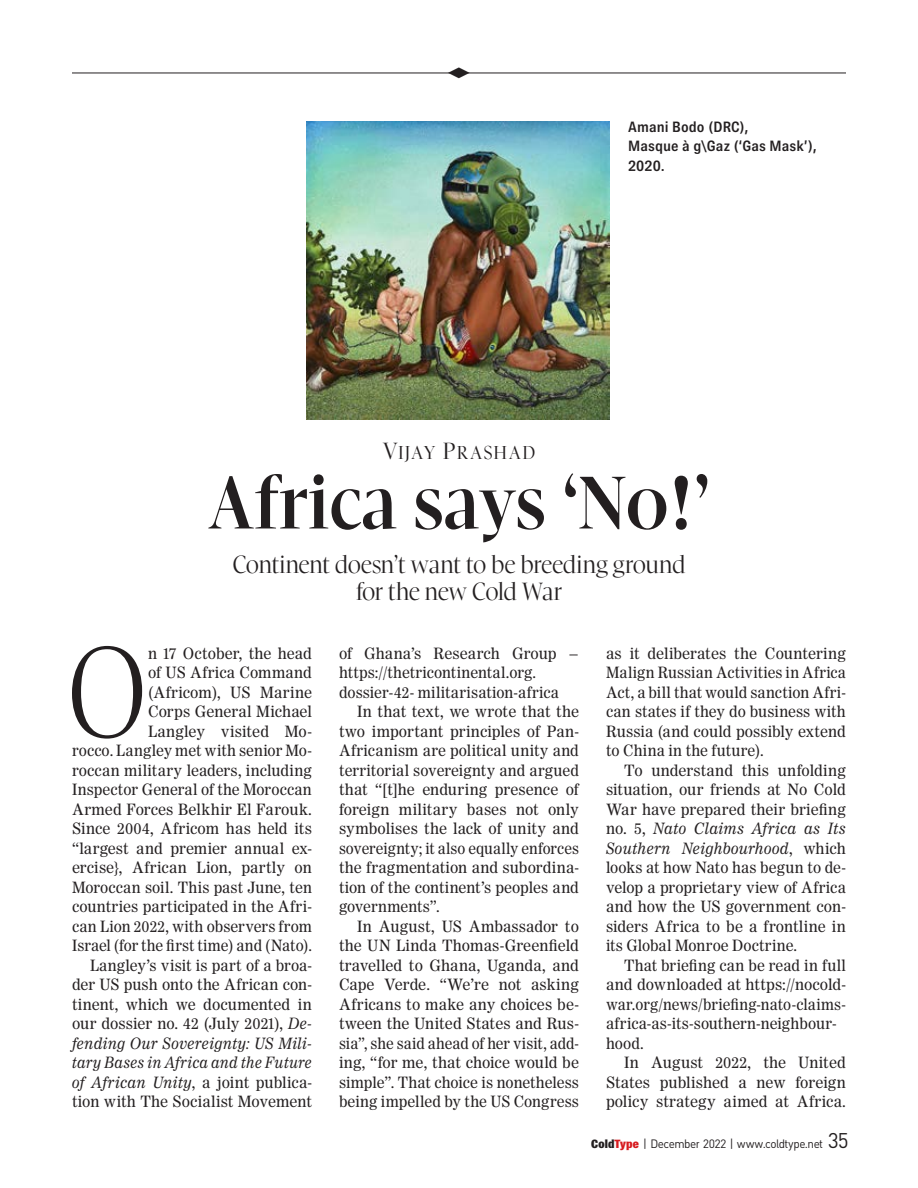
<style>
.page{position:relative;width:918px;height:1188px;background:#fff}
.page>*{position:absolute;margin:0;border:0;box-sizing:border-box;transform-origin:0 0}
.Text1_Drop{font:300 130.65px "Pratt Nova";color:#231f20;scale:.91 1}
.Headline2_Main{font:700 76.35px "Pratt Nova Fine";letter-spacing:-.01em;color:#231f20;scale:.94 1}
.Headline3_Intro{font:25.5px/27px "Pratt Nova Fine";letter-spacing:-.02em;color:#231f20;text-align:center;scale:.95 1}
.Headline1_Byline{font:19.2px "Pratt Nova Fine Regular SC800";letter-spacing:.09em;color:#231f20}
.Text2_Text{font:15.45px/19.5px "Worldwide";letter-spacing:.005em;color:#231f20;text-align:justify}
.Text1_Drop-2{font:15.45px/19.5px "Worldwide";letter-spacing:.005em;color:#231f20;text-align:right}
.Text5_Caption{font:600 15px/19.5px "Brown Pro";letter-spacing:.005em;color:#231f20}
.t1{font:12px "Nu Din";letter-spacing:.015em;color:#231f20}
.s1{font-size:24px}
.s2{font-style:italic}
.s3{font-family:"Brown";font-weight:800}
.s4{font-family:"Brown";font-weight:800;color:#d71b1f}
.s5{font-size:21px}
</style>
<div class="page">
<hr style="left:72px;top:73px;width:774px;height:1px;background:#231f20">
<img style="left:307px;top:122px;width:303px;height:297px">
<svg style="left:448px;top:72px;width:22px;height:2px"></svg>
<p class="Text5_Caption" style="left:628px;top:117px;width:190px">Amani Bodo (DRC),<br>Masque à g\Gaz (‘Gas Mask’),<br>2020.</p>
<p class="Headline1_Byline" style="left:382px;top:443px;width:155px"><span class="s1">V</span>IJAY <span class="s1">P</span>RASHAD</p>
<p class="Headline2_Main" style="left:207px;top:463px;width:537px">Africa says ‘No!’</p>
<p class="Headline3_Intro" style="left:232px;top:552px;width:478px">Continent doesn’t want to be breeding ground for the new Cold War</p>
<p class="Text1_Drop" style="left:66px;top:624px;width:92px">O</p>
<p class="Text1_Drop-2" style="left:72px;top:643px;width:242px">n 17 October, the head<br>of US Africa Command (Africom), US Marine<br>Corps General Michael<br>Langley visited Mo-<br>rocco. Langley met with senior Mo&shy;roccan military leaders, including<br>Inspector General of the Moroccan<br>Armed Forces Belkhir El Farouk.<br>Since 2004, Africom has held its “largest and premier annual ex&shy;ercise}, African Lion, partly on<br>Moroccan soil. This past June, ten countries participated in the Afri&shy;can Lion 2022, with observers from<br>Israel (for the first time) and (Nato).</p>
<p class="Text2_Text" style="left:72px;top:955px;width:242px;text-indent:18px">Langley’s visit is part of a broa&shy;der US push onto the African con&shy;tinent, which we documented in our dossier no. 42 (July 2021), <span class="s2">De&shy;fending Our Sovereignty: US Mili&shy;tary Bases in Africa and the Future of African Unity</span>, a joint publica&shy;tion with The Socialist Movement</p>
<p class="Text2_Text" style="left:339px;top:643px;width:241px;text-align:left">of Ghana’s Research Group – https://thetricontinental.org. dossier-42- militarisation-africa</p>
<p class="Text2_Text" style="left:339px;top:702px;width:242px;text-indent:18px">In that text, we wrote that the two important principles of Pan-Africanism are political unity and territorial sovereignty and argued that “[t]he enduring presence of foreign military bases not only symbolises the lack of unity and sovereignty; it also equally enforces the fragmentation and subordina&shy;tion of the continent’s peoples and governments”.</p>
<p class="Text2_Text" style="left:339px;top:916px;width:242px;text-indent:18px">In August, US Ambassador to the UN Linda Thomas-Greenfield travelled to Ghana, Uganda, and Cape Verde. “We’re not asking Africans to make any choices be&shy;tween the United States and Rus&shy;sia”, she said ahead of her visit, add&shy;ing, “for me, that choice would be simple”. That choice is nonetheless being impelled by the US Congress</p>
<p class="Text2_Text" style="left:606px;top:643px;width:242px">as it deliberates the Countering Malign Russian Activities in Africa Act, a bill that would sanction Afri&shy;can states if they do business with Russia (and could possibly extend to China in the future).</p>
<p class="Text2_Text" style="left:606px;top:760px;width:242px;text-indent:18px">To understand this unfolding situation, our friends at No Cold War have prepared their briefing no. 5, <span class="s2">Nato Claims Africa as Its Southern Neighbourhood</span>, which looks at how Nato has begun to de&shy;velop a proprietary view of Africa and how the US government con&shy;siders Africa to be a frontline in its Global Monroe Doctrine.</p>
<p class="Text2_Text" style="left:606px;top:955px;width:242px;text-align:left;text-indent:18px">That briefing can be read in full and downloaded at https://nocold&shy;war.org/news/briefing-nato-claims&shy;africa-as-its-southern-neighbour&shy;hood.</p>
<p class="Text2_Text" style="left:606px;top:1053px;width:242px;text-indent:18px">In August 2022, the United States published a new foreign policy strategy aimed at Africa.</p>
<p class="t1" style="left:591px;top:1136px;width:258px"><span class="s3">Cold</span><span class="s4">Type</span> | December 2022 | www.coldtype.net <span class="s5">35</span></p>
</div>
